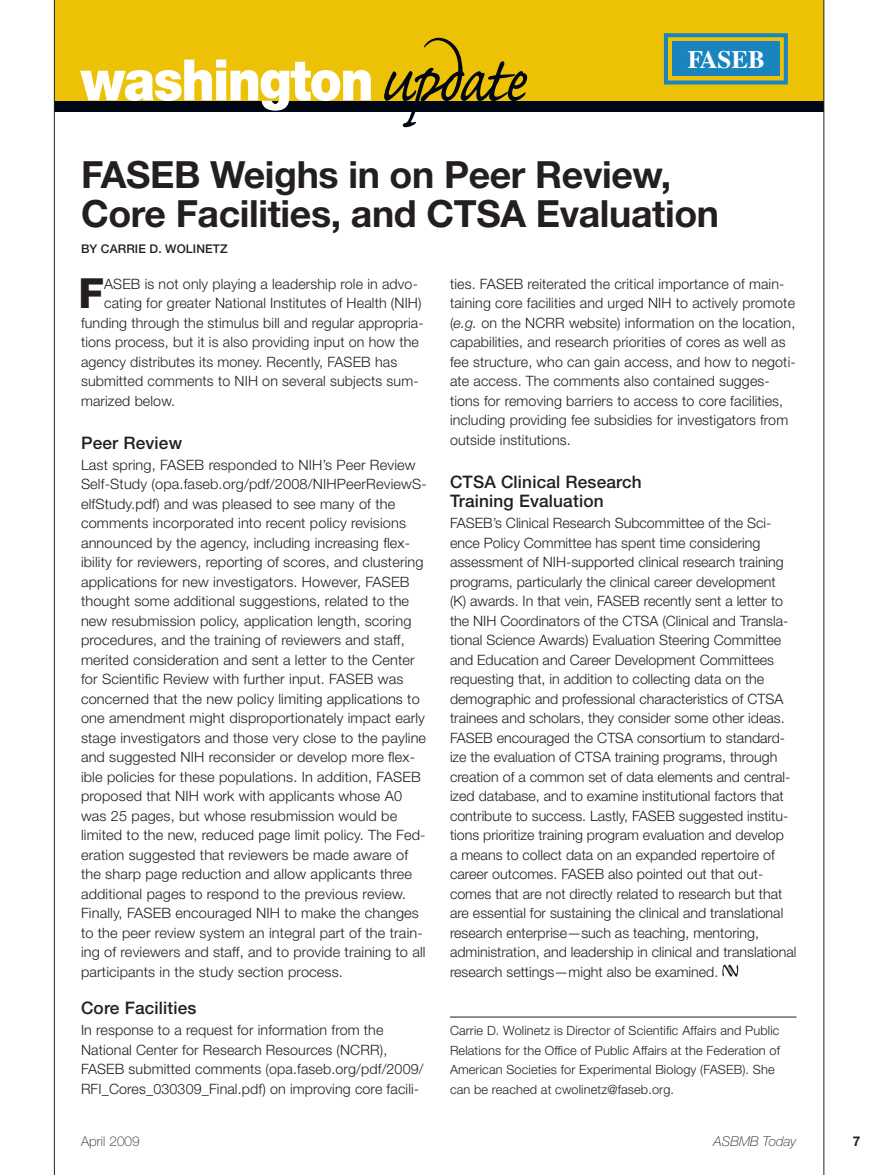
<style>
.page{position:relative;width:891px;height:1175px;background:#fff}
.page>*{position:absolute;margin:0;border:0;box-sizing:border-box;transform-origin:0 0}
.t1{font:900 57px "Helvetica Neue LT Std";color:#fff;scale:.9 1}
.t2{font:800 41.55px "Helvetica Neue LT Std";color:#231f20}
.t3{font:700 37.5px/39px "Helvetica Neue LT Std";letter-spacing:-.01em;color:#231f20}
.t4{font:700 25.05px "Times";color:#fff}
.t5{font:500 17.25px/19.5px "Helvetica Neue LT Std";letter-spacing:.01em;color:#231f20}
.t6{font:300 14.25px/19.5px "Helvetica Neue LT Std";letter-spacing:.01em;color:#231f20}
.t7{font:italic 100 13.5px "Helvetica Neue LT Std";letter-spacing:.01em;color:#231f20}
.t8{font:100 13.5px "Helvetica Neue LT Std";letter-spacing:.01em;color:#231f20}
.t9{font:700 13.5px "Helvetica Neue LT Std";color:#231f20}
.t10{font:300 12.75px/19.5px "Helvetica Neue LT Std";letter-spacing:.01em;color:#231f20}
.t11{font:500 12px "Helvetica Neue LT Std";letter-spacing:.01em;color:#231f20}
.s1{font-family:"Caflisch Script Pro";font-weight:400;font-size:82.5px;color:#010614}
.s2{font-style:italic}
</style>
<div class="page">
<div style="left:54px;top:0;width:770px;height:111px;background:#010614"></div>
<div style="left:54px;top:0;width:770px;height:100px;background:#edc206"></div>
<hr style="left:54px;top:0;width:1px;height:1174px;background:#231f20">
<hr style="left:824px;top:0;width:1px;height:1174px;background:#231f20">
<hr style="left:450px;top:1016px;width:346px;height:1px;background:#231f20">
<svg style="left:722px;top:964px;width:16px;height:12px"></svg>
<div style="left:672px;top:41px;width:108px;height:35px;background:#1a84bf"></div>
<div style="left:664px;top:33px;width:124px;height:51px;border:4px solid #1a84bf"></div>
<h1 class="t1" style="left:81px;top:46px;width:498px">washington <span class="s1">update</span></h1>
<h3 class="t4" style="left:688px;top:35px;width:79px">FASEB</h3>
<h3 class="t3" style="left:81px;top:155px;width:640px">FASEB Weighs in on Peer Review,<br>Core Facilities, and CTSA Evaluation</h3>
<p class="t11" style="left:81px;top:241px;width:148px">BY CARRIE D. WOLINETZ</p>
<h2 class="t2" style="left:78px;top:269px;width:27px">F</h2>
<p class="t6" style="left:104px;top:274px;width:315px">ASEB is not only playing a leadership role in advo-</p>
<p class="t6" style="left:104px;top:293px;width:319px">cating for greater National Institutes of Health (NIH)</p>
<p class="t6" style="left:81px;top:313px;width:344px">funding through the stimulus bill and regular appropria-</p>
<p class="t6" style="left:81px;top:332px;width:340px">tions process, but it is also providing input on how the</p>
<p class="t6" style="left:81px;top:352px;width:318px">agency distributes its money. Recently, FASEB has</p>
<p class="t6" style="left:81px;top:371px;width:339px">submitted comments to NIH on several subjects sum-</p>
<p class="t6" style="left:81px;top:391px;width:96px">marized below.</p>
<p class="t5" style="left:81px;top:432px;width:103px">Peer Review</p>
<p class="t6" style="left:81px;top:454px;width:347px">Last spring, FASEB responded to NIH’s Peer Review Self-Study (opa.faseb.org/pdf/2008/NIHPeerReviewS&shy;elfStudy.pdf) and was pleased to see many of the comments incorporated into recent policy revisions announced by the agency, including increasing flex&shy;ibility for reviewers, reporting of scores, and clustering applications for new investigators. However, FASEB thought some additional suggestions, related to the new resubmission policy, application length, scoring procedures, and the training of reviewers and staff, merited consideration and sent a letter to the Center for Scientific Review with further input. FASEB was concerned that the new policy limiting applications to one amendment might disproportionately impact early stage investigators and those very close to the payline and suggested NIH reconsider or develop more flex&shy;ible policies for these populations. In addition, FASEB proposed that NIH work with applicants whose A0 was 25 pages, but whose resubmission would be limited to the new, reduced page limit policy. The Fed&shy;eration suggested that reviewers be made aware of the sharp page reduction and allow applicants three additional pages to respond to the previous review.<br>Finally, FASEB encouraged NIH to make the changes to the peer review system an integral part of the train&shy;ing of reviewers and staff, and to provide training to all participants in the study section process.</p>
<p class="t5" style="left:81px;top:998px;width:117px">Core Facilities</p>
<p class="t6" style="left:81px;top:1020px;width:344px">In response to a request for information from the National Center for Research Resources (NCRR), FASEB submitted comments (opa.faseb.org/pdf/2009/ RFI_Cores_030309_Final.pdf) on improving core facili-</p>
<p class="t6" style="left:450px;top:274px;width:347px">ties. FASEB reiterated the critical importance of main&shy;taining core facilities and urged NIH to actively promote (<span class="s2">e.g.</span> on the NCRR website) information on the location, capabilities, and research priorities of cores as well as fee structure, who can gain access, and how to negoti&shy;ate access. The comments also contained sugges&shy;tions for removing barriers to access to core facilities, including providing fee subsidies for investigators from outside institutions.</p>
<p class="t5" style="left:450px;top:471px;width:193px">CTSA Clinical Research<br>Training Evaluation</p>
<p class="t6" style="left:450px;top:513px;width:348px">FASEB’s Clinical Research Subcommittee of the Sci&shy;ence Policy Committee has spent time considering assessment of NIH-supported clinical research training programs, particularly the clinical career development<br>(K) awards. In that vein, FASEB recently sent a letter to the NIH Coordinators of the CTSA (Clinical and Transla&shy;tional Science Awards) Evaluation Steering Committee and Education and Career Development Committees requesting that, in addition to collecting data on the demographic and professional characteristics of CTSA trainees and scholars, they consider some other ideas.<br>FASEB encouraged the CTSA consortium to standard&shy;ize the evaluation of CTSA training programs, through creation of a common set of data elements and central&shy;ized database, and to examine institutional factors that contribute to success. Lastly, FASEB suggested institu&shy;tions prioritize training program evaluation and develop<br>a means to collect data on an expanded repertoire of career outcomes. FASEB also pointed out that out&shy;comes that are not directly related to research but that are essential for sustaining the clinical and translational research enterprise—such as teaching, mentoring, administration, and leadership in clinical and translational research settings—might also be examined.</p>
<p class="t10" style="left:450px;top:1020px;width:332px">Carrie D. Wolinetz is Director of Scientific Affairs and Public Relations for the Office of Public Affairs at the Federation of American Societies for Experimental Biology (FASEB). She can be reached at cwolinetz@faseb.org.</p>
<p class="t8" style="left:81px;top:1133px;width:60px">April 2009</p>
<p class="t7" style="left:713px;top:1133px;width:84px">ASBMB Today</p>
<p class="t9" style="left:853px;top:1132px;width:9px">7</p>
</div>
